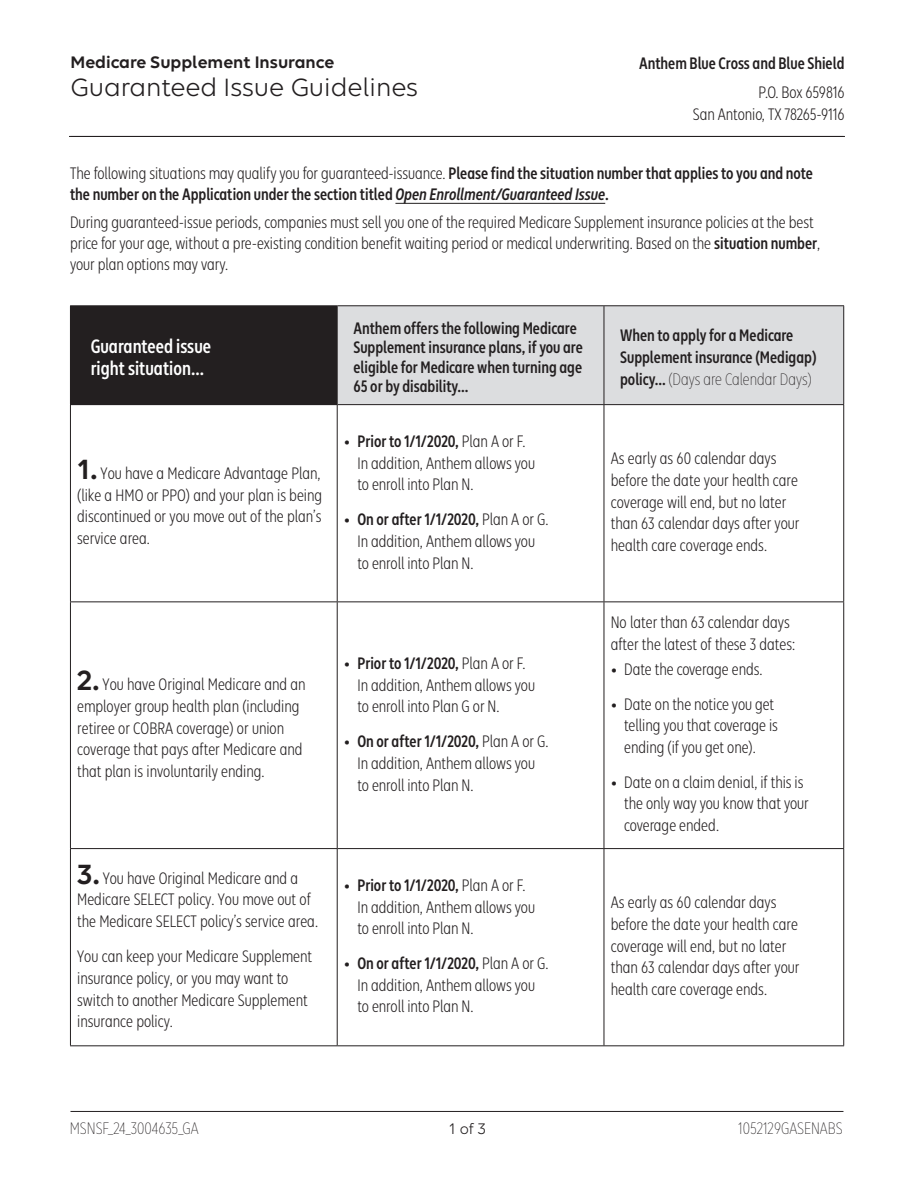
<style>
.page{position:relative;width:918px;height:1188px;background:#fff}
.page>*{position:absolute;margin:0;border:0;box-sizing:border-box;transform-origin:0 0}
.t1{font:600 30px "Elevance Sans";color:#231f20}
.t2{font:27px "Elevance Sans";color:#231f20}
.t3{font:600 21px/21.8px "Elevance Sans Condensed";color:#fff}
.t4{font:18px/21.8px "Elevance Sans Condensed";color:#231f20}
.t5{font:600 18px/19.5px "Elevance Sans Condensed";color:#231f20}
.t6{font:300 18px "Elevance Sans Condensed";color:#231f20}
.t7{font:600 18px "Elevance Sans";color:#231f20}
.t8{font:16.5px "Elevance Sans";color:#231f20}
.s1{font-weight:400}
.s2{font-style:italic}
.s3{font-weight:600}
.s4{font-family:"Elevance Sans";font-weight:600;font-size:30px}
.s5{font-weight:300}
.s6{font-family:"Elevance Sans"}
.s7{font-size:15.75px}
</style>
<div class="page">
<hr style="left:70px;top:1111px;width:773px;height:1px;background:#231f20">
<hr style="left:69px;top:136px;width:776px;height:1px;background:#231f20">
<div style="left:70px;top:306px;width:267px;height:99px;background:#231f20"></div>
<div style="left:338px;top:306px;width:505px;height:98px;background:#dcdddf"></div>
<hr style="left:604px;top:306px;width:1px;height:98px;background:#231f20">
<hr style="left:337px;top:405px;width:1px;height:196px;background:#231f20">
<hr style="left:604px;top:405px;width:1px;height:196px;background:#231f20">
<hr style="left:70px;top:601px;width:267px;height:1px;background:#231f20">
<hr style="left:337px;top:601px;width:267px;height:1px;background:#231f20">
<hr style="left:337px;top:602px;width:1px;height:246px;background:#231f20">
<hr style="left:604px;top:601px;width:240px;height:1px;background:#231f20">
<hr style="left:604px;top:602px;width:1px;height:246px;background:#231f20">
<hr style="left:70px;top:848px;width:267px;height:1px;background:#231f20">
<hr style="left:337px;top:848px;width:267px;height:1px;background:#231f20">
<hr style="left:337px;top:849px;width:1px;height:196px;background:#231f20">
<hr style="left:604px;top:848px;width:240px;height:1px;background:#231f20">
<hr style="left:604px;top:849px;width:1px;height:196px;background:#231f20">
<hr style="left:337px;top:305px;width:267px;height:1px;background:#231f20">
<hr style="left:604px;top:305px;width:240px;height:1px;background:#231f20">
<hr style="left:843px;top:306px;width:1px;height:98px;background:#231f20">
<hr style="left:337px;top:404px;width:267px;height:1px;background:#231f20">
<hr style="left:604px;top:404px;width:240px;height:1px;background:#231f20">
<hr style="left:70px;top:305px;width:267px;height:1px;background:#231f20">
<hr style="left:337px;top:306px;width:1px;height:98px;background:#231f20">
<hr style="left:70px;top:405px;width:1px;height:196px;background:#231f20">
<hr style="left:843px;top:405px;width:1px;height:196px;background:#231f20">
<hr style="left:70px;top:602px;width:1px;height:246px;background:#231f20">
<hr style="left:843px;top:602px;width:1px;height:246px;background:#231f20">
<hr style="left:70px;top:849px;width:1px;height:196px;background:#231f20">
<hr style="left:843px;top:849px;width:1px;height:196px;background:#231f20">
<hr style="left:70px;top:1045px;width:267px;height:1px;background:#231f20">
<hr style="left:337px;top:1045px;width:267px;height:1px;background:#231f20">
<hr style="left:604px;top:1045px;width:240px;height:1px;background:#231f20">
<hr style="left:395px;top:203px;width:210px;height:1px;background:#231f20">
<p class="t7" style="left:70px;top:55px;width:265px">Medicare Supplement Insurance</p>
<h2 class="t2" style="left:70px;top:77px;width:349px">Guaranteed Issue Guidelines</h2>
<p class="t5" style="left:639px;top:54px;width:207px">Anthem Blue Cross and Blue Shield</p>
<p class="t4" style="left:693px;top:81px;width:153px;text-align:right">P.O. Box 659816<br>San Antonio, TX 78265-9116</p>
<p class="t5" style="left:70px;top:163px;width:744px;line-height:21px"><span class="s1">The following situations may qualify you for guaranteed-issuance.</span> Please find the situation number that applies to you and note the number on the Application under the section titled <span class="s2">Open Enrollment/Guaranteed Issue</span>.</p>
<p class="t4" style="left:70px;top:212px;width:752px;line-height:21px">During guaranteed-issue periods, companies must sell you one of the required Medicare Supplement insurance policies at the best price for your age, without a pre-existing condition benefit waiting period or medical underwriting. Based on the <span class="s3">situation number</span>, your plan options may vary.</p>
<p class="t3" style="left:91px;top:335px;width:122px">Guaranteed issue right situation...</p>
<p class="t4" style="left:77px;top:462px;width:247px;text-align:justify"><span class="s4">1.</span> You have a Medicare Advantage Plan, (like a HMO or PPO) and your plan is being discontinued or you move out of the plan’s service area.</p>
<p class="t4" style="left:77px;top:673px;width:230px"><span class="s4">2.</span> You have Original Medicare and an employer group health plan (including retiree or COBRA coverage) or union coverage that pays after Medicare and that plan is involuntarily ending.</p>
<p class="t1" style="left:77px;top:861px;width:24px">3.</p>
<p class="t4" style="left:77px;top:867px;width:242px;text-align:center">You have Original Medicare and a<br>Medicare SELECT policy. You move out of the Medicare SELECT policy’s service area.</p>
<p class="t4" style="left:77px;top:945px;width:236px">You can keep your Medicare Supplement insurance policy, or you may want to switch to another Medicare Supplement insurance policy.</p>
<p class="t5" style="left:353px;top:318px;width:231px">Anthem offers the following Medicare Supplement insurance plans, if you are eligible for Medicare when turning age 65 or by disability...</p>
<p class="t5" style="left:620px;top:324px;width:198px;line-height:21.8px">When to apply for a Medicare<br>Supplement insurance (Medigap) policy... <span class="s5">(Days are Calendar Days)</span></p>
<p class="t4" style="left:357px;top:430px;width:179px;text-indent:-14px"><span class="s6">•</span> <span class="s3">Prior to 1/1/2020,</span> Plan A or F.<br>In addition, Anthem allows you to enroll into Plan N.</p>
<p class="t4" style="left:357px;top:508px;width:193px;text-indent:-14px"><span class="s6">•</span> <span class="s3">On or after 1/1/2020,</span> Plan A or G.<br>In addition, Anthem allows you to enroll into Plan N.</p>
<p class="t4" style="left:357px;top:652px;width:179px;text-indent:-14px"><span class="s6">•</span> <span class="s3">Prior to 1/1/2020,</span> Plan A or F.<br>In addition, Anthem allows you to enroll into Plan G or N.</p>
<p class="t4" style="left:357px;top:730px;width:193px;text-indent:-14px"><span class="s6">•</span> <span class="s3">On or after 1/1/2020,</span> Plan A or G.<br>In addition, Anthem allows you to enroll into Plan N.</p>
<p class="t4" style="left:357px;top:874px;width:179px;text-indent:-14px"><span class="s6">•</span> <span class="s3">Prior to 1/1/2020,</span> Plan A or F.<br>In addition, Anthem allows you to enroll into Plan N.</p>
<p class="t4" style="left:357px;top:952px;width:193px;text-indent:-14px"><span class="s6">•</span> <span class="s3">On or after 1/1/2020,</span> Plan A or G.<br>In addition, Anthem allows you to enroll into Plan N.</p>
<p class="t4" style="left:611px;top:447px;width:190px">As early as 60 calendar days before the date your health care coverage will end, but no later than 63 calendar days after your health care coverage ends.</p>
<p class="t4" style="left:611px;top:611px;width:186px">No later than 63 calendar days after the latest of these 3 dates:</p>
<p class="t4" style="left:611px;top:658px;width:153px"><span class="s6">•</span> Date the coverage ends.</p>
<p class="t4" style="left:624px;top:693px;width:155px;text-indent:-14px"><span class="s6">•</span> Date on the notice you get telling you that coverage is ending (if you get one).</p>
<p class="t4" style="left:624px;top:771px;width:186px;text-indent:-14px"><span class="s6">•</span> Date on a claim denial, if this is the only way you know that your coverage ended.</p>
<p class="t4" style="left:611px;top:891px;width:190px">As early as 60 calendar days before the date your health care coverage will end, but no later than 63 calendar days after your health care coverage ends.</p>
<p class="t6" style="left:70px;top:1118px;width:130px">MSNSF_24_3004635_GA</p>
<p class="t8" style="left:449px;top:1122px;width:38px">1 <span class="s7">of</span> 3</p>
<p class="t6" style="left:738px;top:1118px;width:106px">1052129GASENABS</p>
</div>
